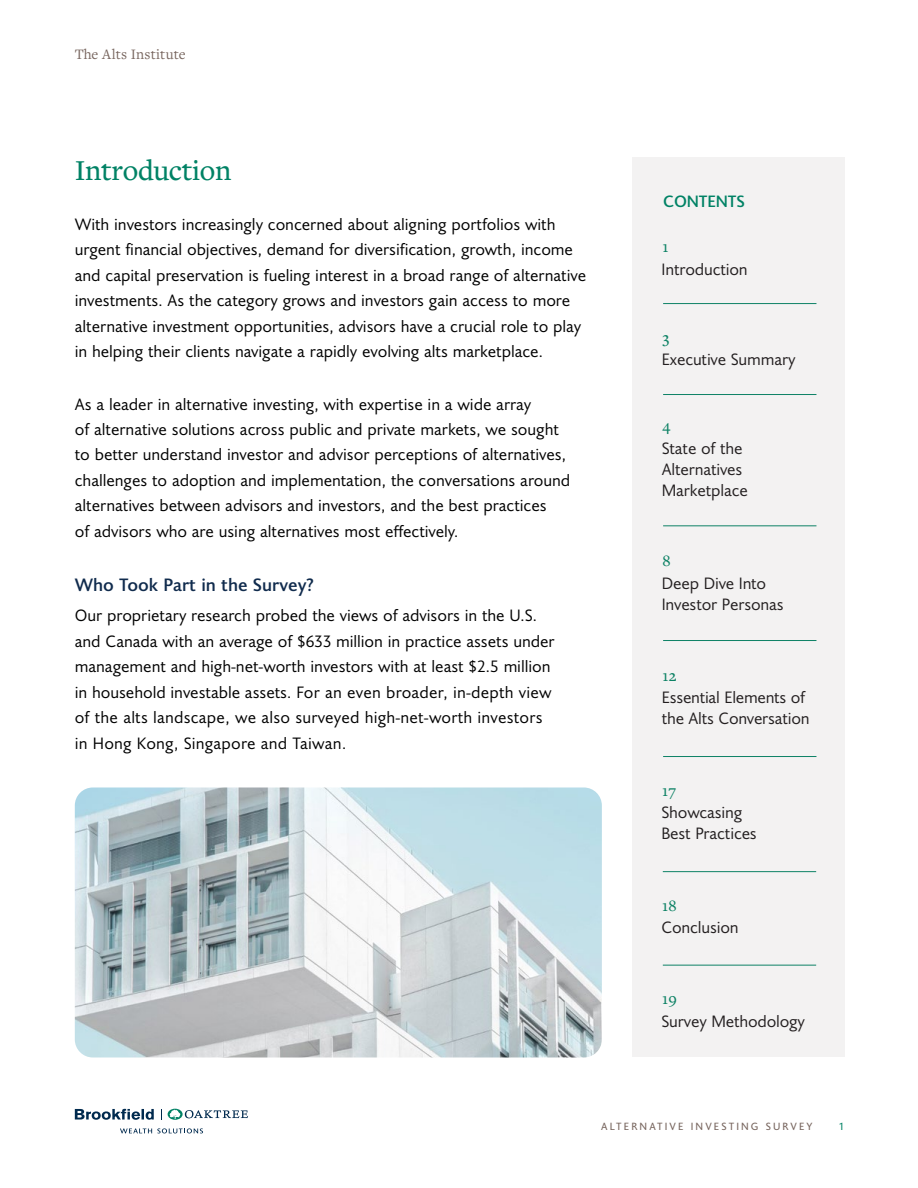
<style>
.page{position:relative;width:918px;height:1188px;background:#fff}
.page>*{position:absolute;margin:0;border:0;box-sizing:border-box;transform-origin:0 0}
.t1{font:500 30px "Freight Text Pro";letter-spacing:-.01em;color:#008265}
.t2{font:500 18px "Joanna Sans Nova";color:#102b4d}
.t3{font:16.5px/25.5px "Joanna Sans Nova";letter-spacing:-.005em;color:#000101}
.t4{font:16.5px/21px "Joanna Sans Nova";letter-spacing:-.01em;color:#231f20}
.t5{font:500 16.5px "Freight Text Pro";color:#0d8265}
.t6{font:500 16.5px "Joanna Sans Nova";letter-spacing:-.01em;color:#008265}
.t7{font:15px "Freight Text Pro";letter-spacing:.01em;color:#78665f}
.t8{font:10.5px "Joanna Sans Nova";letter-spacing:.2em;color:#78665f}
.t9{font:10.5px "Joanna Sans Nova";color:#008265}
</style>
<div class="page">
<img style="left:75px;top:788px;width:527px;height:270px">
<svg style="left:75px;top:1109px;width:79px;height:11px"></svg>
<svg style="left:168px;top:1109px;width:80px;height:11px"></svg>
<svg style="left:120px;top:1128px;width:83px;height:5px"></svg>
<div style="left:633px;top:158px;width:212px;height:900px;background:#f3f2f2"></div>
<hr style="left:663px;top:303px;width:153px;height:1px;background:#0d8265">
<hr style="left:663px;top:394px;width:153px;height:1px;background:#0d8265">
<hr style="left:663px;top:640px;width:153px;height:1px;background:#0d8265">
<hr style="left:663px;top:756px;width:153px;height:1px;background:#0d8265">
<hr style="left:663px;top:871px;width:153px;height:1px;background:#0d8265">
<hr style="left:663px;top:965px;width:153px;height:1px;background:#0d8265">
<hr style="left:663px;top:525px;width:153px;height:1px;background:#0d8265">
<p class="t7" style="left:75px;top:45px;width:112px">The Alts Institute</p>
<h1 class="t1" style="left:75px;top:150px;width:158px">Introduction</h1>
<p class="t3" style="left:75px;top:210px;width:513px">With investors increasingly concerned about aligning portfolios with urgent financial objectives, demand for diversification, growth, income and capital preservation is fueling interest in a broad range of alternative investments. As the category grows and investors gain access to more alternative investment opportunities, advisors have a crucial role to play in helping their clients navigate a rapidly evolving alts marketplace.</p>
<p class="t3" style="left:75px;top:390px;width:497px">As a leader in alternative investing, with expertise in a wide array<br>of alternative solutions across public and private markets, we sought to better understand investor and advisor perceptions of alternatives, challenges to adoption and implementation, the conversations around alternatives between advisors and investors, and the best practices<br>of advisors who are using alternatives most effectively.</p>
<p class="t2" style="left:75px;top:572px;width:240px">Who Took Part in the Survey?</p>
<p class="t3" style="left:75px;top:602px;width:481px">Our proprietary research probed the views of advisors in the U.S. and Canada with an average of $633 million in practice assets under management and high-net-worth investors with at least $2.5 million in household investable assets. For an even broader, in-depth view of the alts landscape, we also surveyed high-net-worth investors in Hong Kong, Singapore and Taiwan.</p>
<p class="t6" style="left:663px;top:189px;width:83px">CONTENTS</p>
<p class="t5" style="left:663px;top:235px;width:8px">1</p>
<p class="t4" style="left:662px;top:258px;width:88px">Introduction</p>
<p class="t5" style="left:663px;top:327px;width:8px">3</p>
<p class="t4" style="left:662px;top:348px;width:135px">Executive Summary</p>
<p class="t5" style="left:663px;top:415px;width:9px">4</p>
<p class="t4" style="left:662px;top:437px;width:88px">State of the<br>Alternatives<br>Marketplace</p>
<p class="t5" style="left:663px;top:550px;width:10px">8</p>
<p class="t4" style="left:662px;top:572px;width:124px">Deep Dive Into<br>Investor Personas</p>
<p class="t5" style="left:663px;top:665px;width:15px">12</p>
<p class="t4" style="left:662px;top:686px;width:149px">Essential Elements of the Alts Conversation</p>
<p class="t5" style="left:662px;top:780px;width:15px">17</p>
<p class="t4" style="left:661px;top:801px;width:97px">Showcasing<br>Best Practices</p>
<p class="t5" style="left:662px;top:895px;width:16px">18</p>
<p class="t4" style="left:661px;top:916px;width:79px">Conclusion</p>
<p class="t5" style="left:662px;top:988px;width:16px">19</p>
<p class="t4" style="left:661px;top:1010px;width:145px">Survey Methodology</p>
<p class="t8" style="left:601px;top:1118px;width:213px">ALTERNATIVE INVESTING SURVEY</p>
<p class="t9" style="left:840px;top:1119px;width:5px">1</p>
</div>
